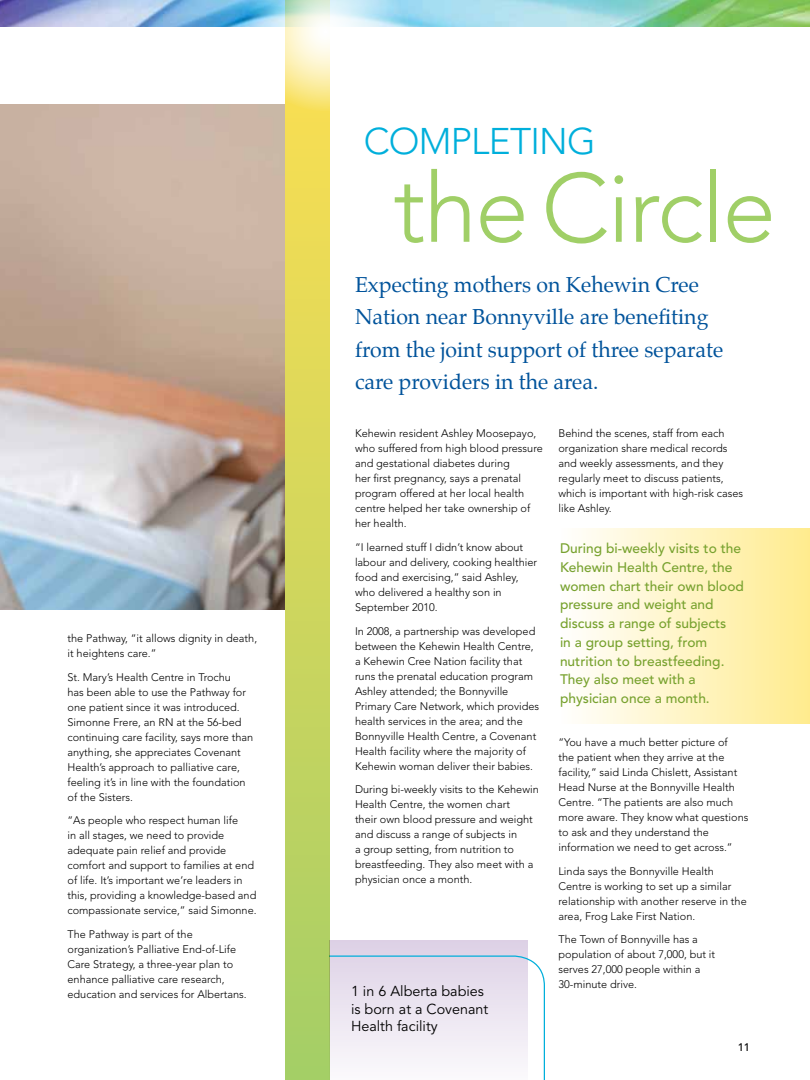
<style>
.page{position:relative;width:810px;height:1080px;background:#fff}
.page>*{position:absolute;margin:0;border:0;box-sizing:border-box;transform-origin:0 0}
.t1{font:300 96.38px "Avenir";letter-spacing:-.02em;color:#a0cf67}
.t2{font:300 36.88px "Avenir";color:#00afdb}
.t3{font:21.25px/32.5px "Palatino";color:#00539b}
.t4{font:14.38px/17.5px "Avenir";color:#000}
.t5{font:500 13.75px/18.8px "Avenir";color:#78a22f}
.t6{font:300 11px/15px "Avenir";color:#000}
.t7{font:500 11px "Avenir";color:#000}
</style>
<div class="page">
<div style="left:329px;top:941px;width:199px;height:139px;background:#ded3e7"></div>
<svg style="left:329px;top:955px;width:216px;height:125px"></svg>
<img style="left:0;top:0;width:810px;height:27px">
<svg style="left:285px;top:113px;width:44px;height:967px;background:#ced55d"></svg>
<div style="left:245px;top:0;width:161px;height:113px;background:#fff;opacity:.75"></div>
<div style="left:560px;top:528px;width:250px;height:196px;background:linear-gradient(to right,#fffefe,#ffeb8e)"></div>
<img style="left:0;top:105px;width:285px;height:504px">
<p class="t6" style="left:68px;top:631px;width:191px">the Pathway, “it allows dignity in death, it heightens care.”</p>
<p class="t6" style="left:68px;top:669px;width:187px">St. Mary’s Health Centre in Trochu<br>has been able to use the Pathway for one patient since it was introduced.<br>Simonne Frere, an RN at the 56-bed continuing care facility, says more than anything, she appreciates Covenant Health’s approach to palliative care, feeling it’s in line with the foundation of the Sisters.</p>
<p class="t6" style="left:68px;top:813px;width:191px">“As people who respect human life<br>in all stages, we need to provide adequate pain relief and provide comfort and support to families at end of life. It’s important we’re leaders in this, providing a knowledge-based and compassionate service,” said Simonne.</p>
<p class="t6" style="left:68px;top:927px;width:181px">The Pathway is part of the organization’s Palliative End-of-Life Care Strategy, a three-year plan to enhance palliative care research, education and services for Albertans.</p>
<p class="t2" style="left:364px;top:119px;width:24px">completing</p>
<p class="t1" style="left:393px;top:152px;width:384px">the Circle</p>
<p class="t3" style="left:355px;top:268px;width:370px">Expecting mothers on Kehewin Cree Nation near Bonnyville are benefiting from the joint support of three separate care providers in the area.</p>
<p class="t6" style="left:355px;top:426px;width:189px">Kehewin resident Ashley Moosepayo, who suffered from high blood pressure and gestational diabetes during<br>her first pregnancy, says a prenatal program offered at her local health centre helped her take ownership of her health.</p>
<p class="t6" style="left:355px;top:540px;width:184px">“I learned stuff I didn’t know about labour and delivery, cooking healthier food and exercising,” said Ashley, who delivered a healthy son in<br>September 2010.</p>
<p class="t6" style="left:355px;top:623px;width:186px">In 2008, a partnership was developed between the Kehewin Health Centre, a Kehewin Cree Nation facility that runs the prenatal education program Ashley attended; the Bonnyville Primary Care Network, which provides health services in the area; and the Bonnyville Health Centre, a Covenant Health facility where the majority of Kehewin woman deliver their babies.</p>
<p class="t6" style="left:355px;top:782px;width:185px">During bi-weekly visits to the Kehewin Health Centre, the women chart<br>their own blood pressure and weight and discuss a range of subjects in<br>a group setting, from nutrition to breastfeeding. They also meet with a physician once a month.</p>
<p class="t4" style="left:351px;top:983px;width:139px">1 in 6 Alberta babies is born at a Covenant<br>Health facility</p>
<p class="t6" style="left:558px;top:426px;width:186px">Behind the scenes, staff from each organization share medical records and weekly assessments, and they regularly meet to discuss patients, which is important with high-risk cases like Ashley.</p>
<p class="t5" style="left:560px;top:539px;width:185px">During bi-weekly visits to the<br>Kehewin Health Centre, the women chart their own blood pressure and weight and discuss a range of subjects<br>in a group setting, from nutrition to breastfeeding.<br>They also meet with a physician once a month.</p>
<p class="t6" style="left:558px;top:735px;width:191px">“You have a much better picture of<br>the patient when they arrive at the facility,” said Linda Chislett, Assistant Head Nurse at the Bonnyville Health Centre. “The patients are also much more aware. They know what questions to ask and they understand the information we need to get across.”</p>
<p class="t6" style="left:558px;top:863px;width:190px">Linda says the Bonnyville Health Centre is working to set up a similar relationship with another reserve in the area, Frog Lake First Nation.</p>
<p class="t6" style="left:558px;top:932px;width:158px">The Town of Bonnyville has a population of about 7,000, but it serves 27,000 people within a<br>30-minute drive.</p>
<p class="t7" style="left:738px;top:1041px;width:14px">11</p>
</div>
